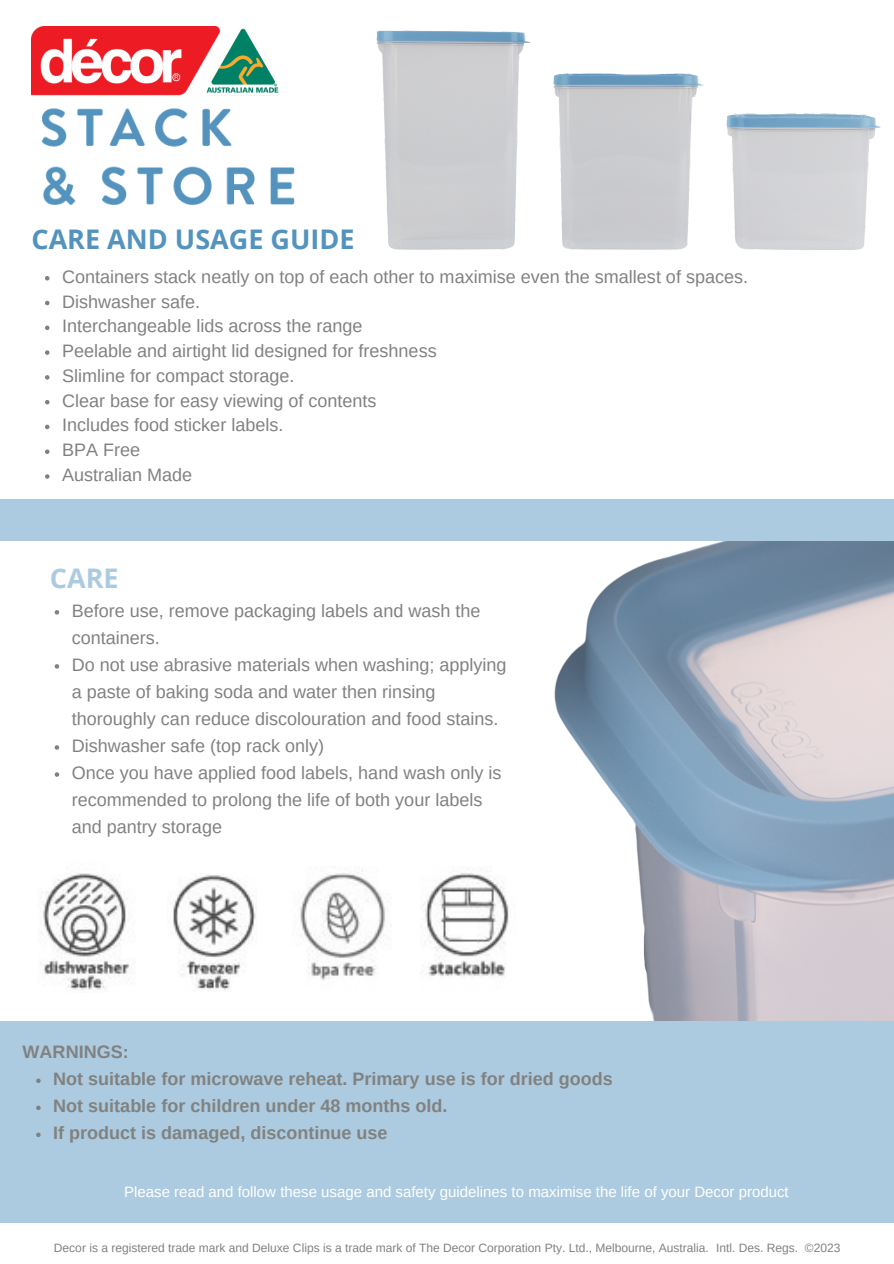
<style>
.page{position:relative;width:894px;height:1264px;background:#fff}
.page>*{position:absolute;margin:0;border:0;box-sizing:border-box;transform-origin:0 0}
.t1{font:700 27px "Open Sans";color:#5393be}
.t2{font:700 27px "Open Sans";color:#accbe0}
.t3{font:18px/27px "Arimo";color:#818280}
.t4{font:700 18px "Arimo";color:#818280}
.t5{font:15px "Arimo";color:#fff}
.t6{font:12px "Arimo";color:#818280}
</style>
<div class="page">
<img style="left:402px;top:540px;width:491px;height:480px">
<div style="left:0;top:499px;width:893px;height:41px;background:#accbe0"></div>
<div style="left:0;top:1021px;width:893px;height:201px;background:#accbe0"></div>
<img style="left:40px;top:873px;width:95px;height:117px">
<img style="left:173px;top:875px;width:83px;height:116px">
<img style="left:300px;top:866px;width:215px;height:133px">
<img style="left:31px;top:26px;width:248px;height:63px">
<img style="left:31px;top:89px;width:264px;height:116px">
<img style="left:376px;top:30px;width:505px;height:220px">
<svg style="left:55px;top:610px;width:4px;height:4px"></svg>
<svg style="left:55px;top:664px;width:4px;height:4px"></svg>
<svg style="left:55px;top:745px;width:4px;height:4px"></svg>
<svg style="left:55px;top:772px;width:4px;height:4px"></svg>
<svg style="left:45px;top:276px;width:4px;height:4px"></svg>
<svg style="left:45px;top:301px;width:4px;height:4px"></svg>
<svg style="left:45px;top:325px;width:4px;height:5px"></svg>
<svg style="left:45px;top:350px;width:4px;height:5px"></svg>
<svg style="left:45px;top:375px;width:4px;height:4px"></svg>
<svg style="left:45px;top:400px;width:4px;height:4px"></svg>
<svg style="left:45px;top:424px;width:4px;height:5px"></svg>
<svg style="left:45px;top:449px;width:4px;height:5px"></svg>
<svg style="left:45px;top:474px;width:4px;height:5px"></svg>
<svg style="left:36px;top:1078px;width:5px;height:5px"></svg>
<svg style="left:36px;top:1105px;width:5px;height:5px"></svg>
<svg style="left:36px;top:1132px;width:5px;height:5px"></svg>
<p class="t1" style="left:31px;top:220px;width:324px">CARE AND USAGE GUIDE</p>
<p class="t3" style="left:62px;top:263px;width:687px">Containers stack neatly on top of each other to maximise even the smallest of spaces.</p>
<p class="t3" style="left:62px;top:288px;width:140px">Dishwasher safe.</p>
<p class="t3" style="left:62px;top:312px;width:302px">Interchangeable lids across the range</p>
<p class="t3" style="left:62px;top:337px;width:376px">Peelable and airtight lid designed for freshness</p>
<p class="t3" style="left:62px;top:362px;width:234px">Slimline for compact storage.</p>
<p class="t3" style="left:62px;top:387px;width:316px">Clear base for easy viewing of contents</p>
<p class="t3" style="left:62px;top:412px;width:223px">Includes food sticker labels.</p>
<p class="t3" style="left:62px;top:436px;width:80px">BPA Free</p>
<p class="t3" style="left:62px;top:461px;width:132px">Australian Made</p>
<p class="t2" style="left:50px;top:559px;width:70px">CARE</p>
<p class="t3" style="left:72px;top:597px;width:410px">Before use, remove packaging labels and wash the containers.</p>
<p class="t3" style="left:72px;top:651px;width:436px">Do not use abrasive materials when washing; applying a paste of baking soda and water then rinsing thoroughly can reduce discolouration and food stains.</p>
<p class="t3" style="left:72px;top:732px;width:254px">Dishwasher safe (top rack only)</p>
<p class="t3" style="left:72px;top:759px;width:431px">Once you have applied food labels, hand wash only is recommended to prolong the life of both your labels and pantry storage</p>
<p class="t4" style="left:23px;top:1041px;width:108px">WARNINGS:</p>
<p class="t4" style="left:53px;top:1068px;width:561px">Not suitable for microwave reheat. Primary use is for dried goods</p>
<p class="t4" style="left:53px;top:1096px;width:395px">Not suitable for children under 48 months old.</p>
<p class="t4" style="left:53px;top:1123px;width:335px">If product is damaged, discontinue use</p>
<p class="t5" style="left:124px;top:1183px;width:665px">Please read and follow these usage and safety guidelines to maximise the life of your Decor product</p>
<p class="t6" style="left:54px;top:1241px;width:787px">Decor is a registered trade mark and Deluxe Clips is a trade mark of The Decor Corporation Pty. Ltd., Melbourne, Australia. Intl. Des. Regs. ©2023</p>
</div>
